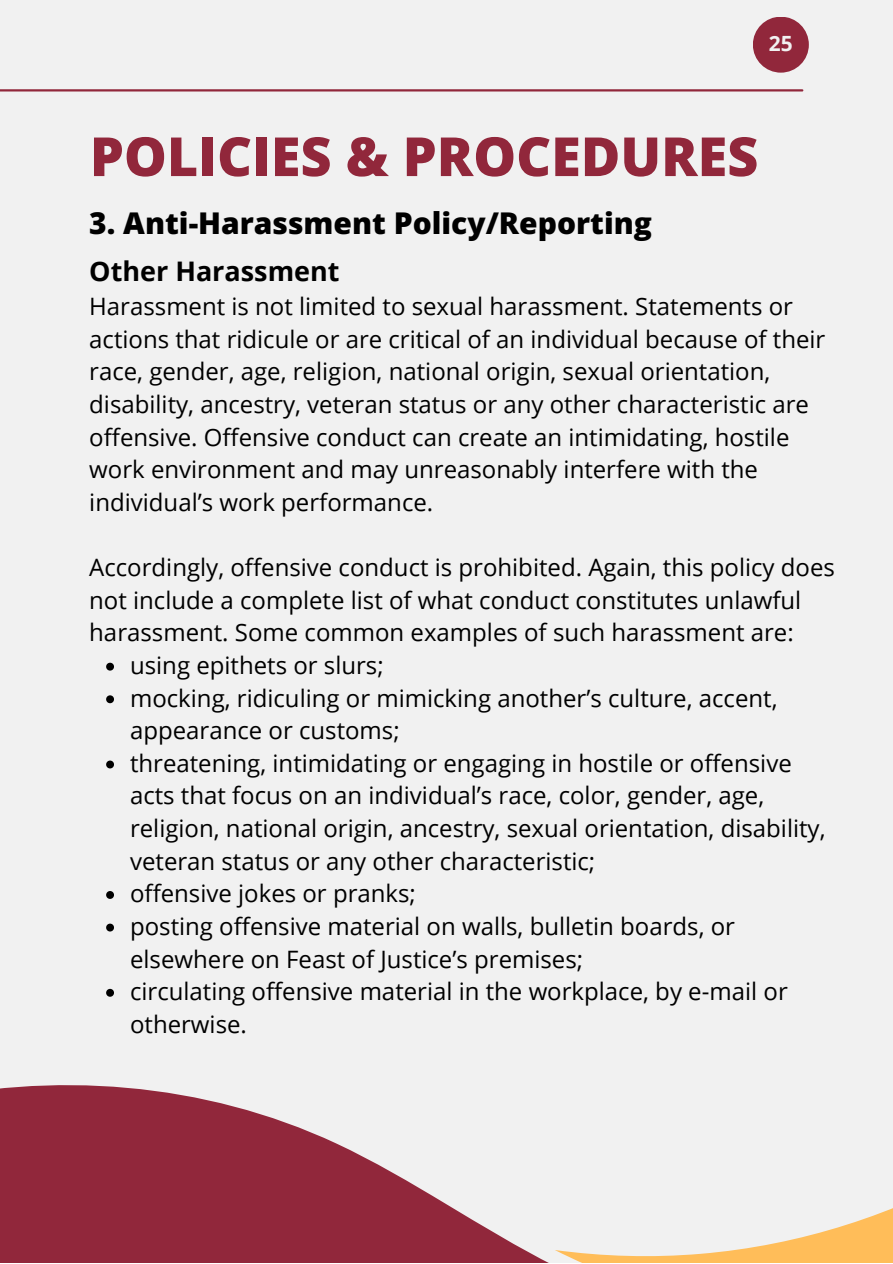
<style>
.page{position:relative;width:893px;height:1264px;background:#fff}
.page>*{position:absolute;margin:0;border:0;box-sizing:border-box;transform-origin:0 0}
.t1{font:800 54px "Open Sans";color:#91273b}
.t2{font:800 30px "Open Sans";color:#000}
.t3{font:700 27px "Open Sans";color:#000}
.t4{font:24px/32.5px "Open Sans";color:#000}
.t5{font:700 21px "Open Sans";color:#f1f1f1}
</style>
<div class="page">
<div style="left:0;top:0;width:892px;height:1262px;background:#f1f1f1"></div>
<hr style="left:0;top:89px;width:802px;height:2px;background:#91273b">
<div style="left:752px;top:17px;width:56px;height:56px;background:#91273b;border-radius:50%"></div>
<svg style="left:0;top:1085px;width:547px;height:177px;fill:#91273b"></svg>
<svg style="left:555px;top:1208px;width:337px;height:54px"></svg>
<svg style="left:106px;top:662px;width:8px;height:8px"></svg>
<svg style="left:106px;top:695px;width:8px;height:8px"></svg>
<svg style="left:106px;top:760px;width:8px;height:8px"></svg>
<svg style="left:106px;top:891px;width:8px;height:7px"></svg>
<svg style="left:106px;top:923px;width:8px;height:8px"></svg>
<svg style="left:106px;top:988px;width:8px;height:8px"></svg>
<p class="t5" style="left:768px;top:29px;width:25px">25</p>
<p class="t1" style="left:90px;top:118px;width:670px">POLICIES &amp; PROCEDURES</p>
<p class="t2" style="left:89px;top:202px;width:564px">3. Anti-Harassment Policy/Reporting</p>
<p class="t3" style="left:89px;top:253px;width:252px">Other Harassment</p>
<p class="t4" style="left:89px;top:289px;width:737px">Harassment is not limited to sexual harassment. Statements or actions that ridicule or are critical of an individual because of their race, gender, age, religion, national origin, sexual orientation, disability, ancestry, veteran status or any other characteristic are offensive. Offensive conduct can create an intimidating, hostile work environment and may unreasonably interfere with the individual’s work performance.</p>
<p class="t4" style="left:89px;top:550px;width:747px">Accordingly, offensive conduct is prohibited. Again, this policy does not include a complete list of what conduct constitutes unlawful</p>
<p class="t4" style="left:89px;top:615px;width:706px">harassment. Some common examples of such harassment are:</p>
<p class="t4" style="left:130px;top:648px;width:255px">using epithets or slurs;</p>
<p class="t4" style="left:130px;top:681px;width:649px">mocking, ridiculing or mimicking another’s culture, accent, appearance or customs;</p>
<p class="t4" style="left:130px;top:746px;width:697px">threatening, intimidating or engaging in hostile or offensive acts that focus on an individual’s race, color, gender, age, religion, national origin, ancestry, sexual orientation, disability, veteran status or any other characteristic;</p>
<p class="t4" style="left:130px;top:876px;width:287px">offensive jokes or pranks;</p>
<p class="t4" style="left:130px;top:909px;width:606px">posting offensive material on walls, bulletin boards, or elsewhere on Feast of Justice’s premises;</p>
<p class="t4" style="left:130px;top:974px;width:659px">circulating offensive material in the workplace, by e-mail or otherwise.</p>
</div>
